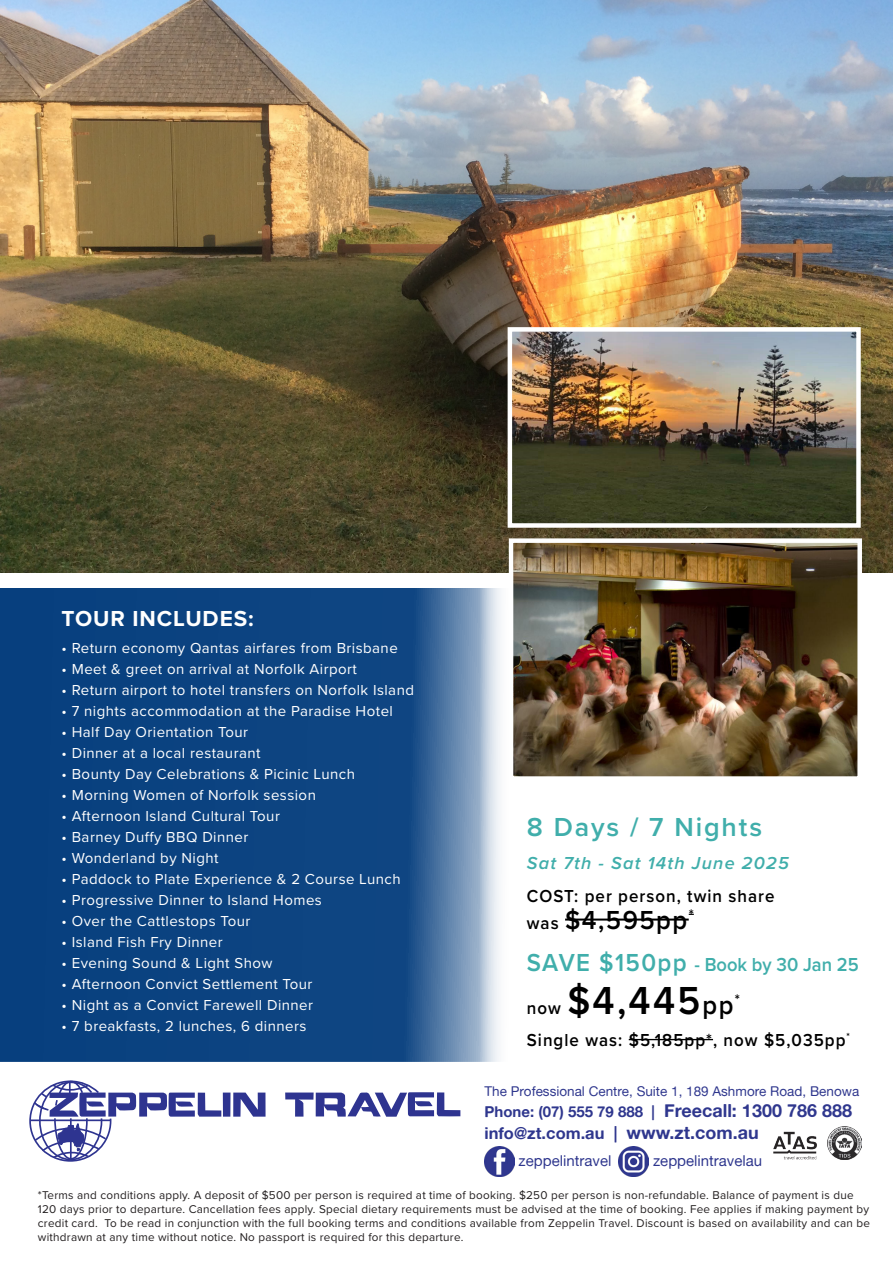
<style>
.page{position:relative;width:893px;height:1263px;background:#fff}
.page>*{position:absolute;margin:0;border:0;box-sizing:border-box;transform-origin:0 0}
.t1{font:600 40.5px "Proxima Nova";color:#000;scale:.94 1}
.t2{font:600 27px "Proxima Nova";letter-spacing:.07em;color:#40aeab}
.t3{font:600 27px "Proxima Nova";letter-spacing:.06em;color:#000;scale:.94 1}
.t4{font:700 22.5px "Proxima Nova";letter-spacing:.04em;color:#fff}
.t5{font:600 19.5px "Proxima Nova";color:#40aeab;scale:.94 1}
.t6{font:600 18px "Proxima Nova";letter-spacing:.06em;color:#000;scale:.94 1}
.t7{font:italic 600 18px "Proxima Nova";letter-spacing:.07em;color:#40aeab}
.t8{font:16.5px "Alte Haas Grotesk Bold";color:#2f378e}
.t9{font:15px "Proxima Nova";letter-spacing:.03em;color:#fff}
.t10{font:15px "Alte Haas Grotesk Bold";color:#2f378e}
.t11{font:15px "Alte Haas Grotesk";color:#2f378e}
.t12{font:13.5px "Alte Haas Grotesk";color:#2f378e}
.t13{font:11.7px/14.1px "Proxima Nova";letter-spacing:.02em;color:#231f20}
.s1{font-size:18px}
.s2{font-size:25.5px}
.s3{font-size:27px}
</style>
<div class="page">
<svg style="left:0;top:588px;width:501px;height:473px;background:#1d508a"></svg>
<div style="left:223px;top:1092px;width:7px;height:25px;background:#2e3490"></div>
<svg style="left:233px;top:1092px;width:33px;height:25px"></svg>
<svg style="left:285px;top:1092px;width:175px;height:25px"></svg>
<svg style="left:29px;top:1080px;width:192px;height:82px"></svg>
<img style="left:828px;top:1127px;width:33px;height:33px">
<img style="left:773px;top:1132px;width:44px;height:28px">
<img style="left:484px;top:1146px;width:30px;height:30px">
<img style="left:619px;top:1146px;width:29px;height:30px">
<img style="left:0;top:0;width:893px;height:572px">
<img style="left:514px;top:543px;width:343px;height:233px">
<div style="left:509px;top:538px;width:353px;height:243px;border:4px solid #fff"></div>
<img style="left:513px;top:332px;width:343px;height:191px">
<div style="left:508px;top:327px;width:353px;height:201px;border:4px solid #fff"></div>
<hr style="left:565px;top:918px;width:124px;height:2px;background:#000">
<hr style="left:629px;top:1039px;width:84px;height:1px;background:#000">
<p class="t4" style="left:62px;top:602px;width:194px">TOUR INCLUDES:</p>
<p class="t9" style="left:62px;top:637px;width:338px">• Return economy Qantas airfares from Brisbane</p>
<p class="t9" style="left:62px;top:658px;width:297px">• Meet &amp; greet on arrival at Norfolk Airport</p>
<p class="t9" style="left:62px;top:679px;width:354px">• Return airport to hotel transfers on Norfolk Island</p>
<p class="t9" style="left:62px;top:700px;width:333px">• 7 nights accommodation at the Paradise Hotel</p>
<p class="t9" style="left:62px;top:721px;width:188px">• Half Day Orientation Tour</p>
<p class="t9" style="left:62px;top:742px;width:200px">• Dinner at a local restaurant</p>
<p class="t9" style="left:62px;top:763px;width:295px">• Bounty Day Celebrations &amp; Picinic Lunch</p>
<p class="t9" style="left:62px;top:784px;width:256px">• Morning Women of Norfolk session</p>
<p class="t9" style="left:62px;top:805px;width:220px">• Afternoon Island Cultural Tour</p>
<p class="t9" style="left:62px;top:826px;width:188px">• Barney Duffy BBQ Dinner</p>
<p class="t9" style="left:62px;top:847px;width:158px">• Wonderland by Night</p>
<p class="t9" style="left:62px;top:868px;width:341px">• Paddock to Plate Experience &amp; 2 Course Lunch</p>
<p class="t9" style="left:62px;top:889px;width:262px">• Progressive Dinner to Island Homes</p>
<p class="t9" style="left:62px;top:910px;width:190px">• Over the Cattlestops Tour</p>
<p class="t9" style="left:62px;top:931px;width:163px">• Island Fish Fry Dinner</p>
<p class="t9" style="left:62px;top:952px;width:212px">• Evening Sound &amp; Light Show</p>
<p class="t9" style="left:62px;top:973px;width:252px">• Afternoon Convict Settlement Tour</p>
<p class="t9" style="left:62px;top:994px;width:253px">• Night as a Convict Farewell Dinner</p>
<p class="t9" style="left:62px;top:1015px;width:246px">• 7 breakfasts, 2 lunches, 6 dinners</p>
<p class="t2" style="left:527px;top:806px;width:237px">8 Days / 7 Nights</p>
<p class="t7" style="left:527px;top:849px;width:264px">Sat 7th - Sat 14th June 2025</p>
<p class="t6" style="left:527px;top:882px;width:265px">COST: per person, twin share</p>
<p class="t3" style="left:527px;top:899px;width:179px"><span class="s1">was</span> $4,595pp<sup>*</sup></p>
<p class="t5" style="left:527px;top:949px;width:354px"><span class="s2">SAVE $150pp</span> - Book by 30 Jan 25</p>
<p class="t6" style="left:527px;top:995px;width:38px">now</p>
<p class="t1" style="left:567px;top:970px;width:185px">$4,445<span class="s3">pp</span><sup>*</sup></p>
<p class="t6" style="left:527px;top:1026px;width:345px">Single was: $5,185pp*, now $5,035pp<sup>*</sup></p>
<p class="t12" style="left:484px;top:1083px;width:376px">The Professional Centre, Suite 1, 189 Ashmore Road, Benowa</p>
<p class="t10" style="left:484px;top:1103px;width:369px">Phone: (07) 555 79 888 | <span class="s1">Freecall: 1300 786 888</span></p>
<p class="t8" style="left:484px;top:1123px;width:276px">info@zt.com.au | <span class="s1">www.zt.com.au</span></p>
<p class="t11" style="left:519px;top:1151px;width:94px">zeppelintravel</p>
<p class="t11" style="left:653px;top:1151px;width:111px">zeppelintravelau</p>
<p class="t13" style="left:38px;top:1187px;width:834px">*Terms and conditions apply. A deposit of $500 per person is required at time of booking. $250 per person is non-refundable. Balance of payment is due 120 days prior to departure. Cancellation fees apply. Special dietary requirements must be advised at the time of booking. Fee applies if making payment by credit card. To be read in conjunction with the full booking terms and conditions available from Zeppelin Travel. Discount is based on availability and can be withdrawn at any time without notice. No passport is required for this departure.</p>
</div>
